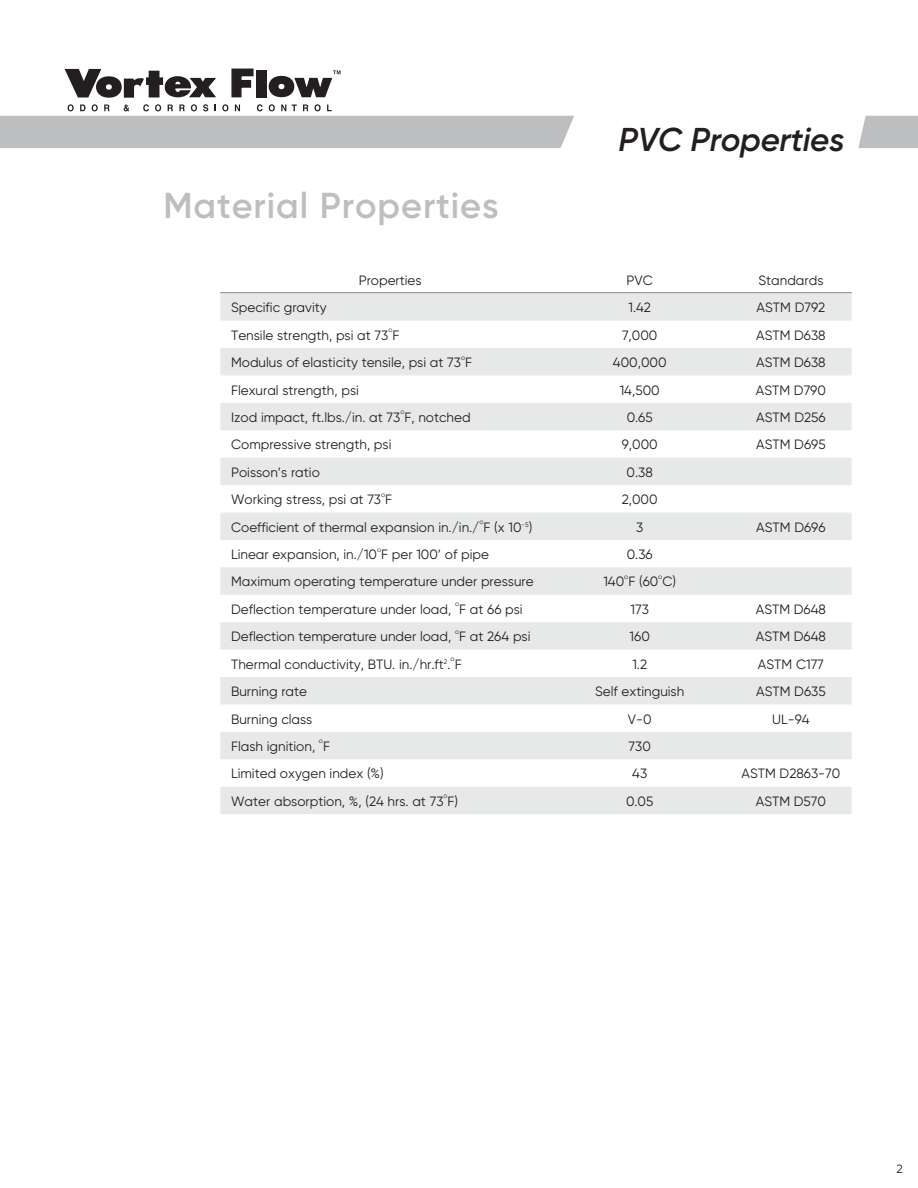
<style>
.page{position:relative;width:918px;height:1188px;background:#fff}
.page>*{position:absolute;margin:0;border:0;box-sizing:border-box;transform-origin:0 0}
.t1{font:600 36px "Gilroy";letter-spacing:.025em;color:#bcbec0}
.t2{font:italic 600 33px "Gilroy";letter-spacing:-.01em;color:#231f20}
.t3{font:13.5px "Gilroy";color:#231f20}
.t4{font:12px "Gilroy";color:#231f20}
.t5{font:6.75px "Gilroy";color:#231f20}
</style>
<div class="page">
<svg style="left:858px;top:116px;width:60px;height:32px;background:#c0c2c4"></svg>
<svg style="left:0;top:68px;width:574px;height:80px"></svg>
<svg style="left:220px;top:293px;width:632px;height:521px;fill:#e7e8e8"></svg>
<hr style="left:220px;top:292px;width:329px;height:1px;background:#949698">
<hr style="left:549px;top:292px;width:181px;height:1px;background:#949698">
<hr style="left:730px;top:292px;width:122px;height:1px;background:#949698">
<h1 class="t1" style="left:164px;top:183px;width:337px">Material Properties</h1>
<h2 class="t2" style="left:619px;top:119px;width:228px">PVC Properties</h2>
<p class="t3" style="left:359px;top:273px;width:64px">Properties</p>
<p class="t3" style="left:627px;top:273px;width:28px">PVC</p>
<p class="t3" style="left:758px;top:273px;width:67px">Standards</p>
<p class="t3" style="left:231px;top:299px;width:97px">Specific gravity</p>
<p class="t3" style="left:628px;top:299px;width:24px">1.42</p>
<p class="t3" style="left:757px;top:299px;width:70px">ASTM D792</p>
<p class="t3" style="left:231px;top:327px;width:170px">Tensile strength, psi at 73 F</p>
<p class="t5" style="left:388px;top:326px;width:6px">o</p>
<p class="t3" style="left:622px;top:327px;width:37px">7,000</p>
<p class="t3" style="left:756px;top:327px;width:71px">ASTM D638</p>
<p class="t3" style="left:231px;top:354px;width:242px">Modulus of elasticity tensile, psi at 73 F</p>
<p class="t5" style="left:461px;top:353px;width:6px">o</p>
<p class="t3" style="left:613px;top:354px;width:55px">400,000</p>
<p class="t3" style="left:756px;top:354px;width:71px">ASTM D638</p>
<p class="t3" style="left:231px;top:382px;width:129px">Flexural strength, psi</p>
<p class="t3" style="left:620px;top:382px;width:41px">14,500</p>
<p class="t3" style="left:756px;top:382px;width:72px">ASTM D790</p>
<p class="t3" style="left:231px;top:409px;width:241px">Izod impact, ft.lbs./in. at 73 F, notched</p>
<p class="t5" style="left:400px;top:408px;width:6px">o</p>
<p class="t3" style="left:627px;top:409px;width:28px">0.65</p>
<p class="t3" style="left:756px;top:409px;width:71px">ASTM D256</p>
<p class="t3" style="left:231px;top:436px;width:162px">Compressive strength, psi</p>
<p class="t3" style="left:622px;top:436px;width:37px">9,000</p>
<p class="t3" style="left:756px;top:436px;width:71px">ASTM D695</p>
<p class="t3" style="left:231px;top:464px;width:90px">Poisson’s ratio</p>
<p class="t3" style="left:627px;top:464px;width:28px">0.38</p>
<p class="t3" style="left:231px;top:491px;width:163px">Working stress, psi at 73 F</p>
<p class="t5" style="left:381px;top:490px;width:6px">o</p>
<p class="t3" style="left:622px;top:491px;width:37px">2,000</p>
<p class="t3" style="left:231px;top:519px;width:303px">Coefficient of thermal expansion in./in./ F (x 10<sup>-5</sup>)</p>
<p class="t5" style="left:479px;top:518px;width:6px">o</p>
<p class="t3" style="left:636px;top:519px;width:9px">3</p>
<p class="t3" style="left:756px;top:519px;width:71px">ASTM D696</p>
<p class="t3" style="left:231px;top:546px;width:259px">Linear expansion, in./10 F per 100’ of pipe</p>
<p class="t5" style="left:377px;top:545px;width:6px">o</p>
<p class="t3" style="left:627px;top:546px;width:27px">0.36</p>
<p class="t3" style="left:231px;top:574px;width:304px">Maximum operating temperature under pressure</p>
<p class="t3" style="left:603px;top:574px;width:74px">140 F (60 C)</p>
<p class="t5" style="left:624px;top:573px;width:6px">o</p>
<p class="t5" style="left:658px;top:573px;width:6px">o</p>
<p class="t3" style="left:231px;top:601px;width:222px">Deflection temperature under load,</p>
<p class="t5" style="left:455px;top:600px;width:6px">o</p>
<p class="t3" style="left:459px;top:601px;width:65px">F at 66 psi</p>
<p class="t3" style="left:631px;top:601px;width:20px">173</p>
<p class="t3" style="left:756px;top:601px;width:72px">ASTM D648</p>
<p class="t3" style="left:231px;top:628px;width:222px">Deflection temperature under load,</p>
<p class="t5" style="left:455px;top:627px;width:6px">o</p>
<p class="t3" style="left:459px;top:628px;width:73px">F at 264 psi</p>
<p class="t3" style="left:630px;top:628px;width:22px">160</p>
<p class="t3" style="left:756px;top:628px;width:72px">ASTM D648</p>
<p class="t3" style="left:231px;top:656px;width:232px">Thermal conductivity, BTU. in./hr.ft<sup>2</sup>. F</p>
<p class="t5" style="left:451px;top:655px;width:6px">o</p>
<p class="t3" style="left:632px;top:656px;width:16px">1.2</p>
<p class="t3" style="left:758px;top:656px;width:67px">ASTM C177</p>
<p class="t3" style="left:231px;top:683px;width:78px">Burning rate</p>
<p class="t3" style="left:595px;top:683px;width:91px">Self extinguish</p>
<p class="t3" style="left:756px;top:683px;width:71px">ASTM D635</p>
<p class="t3" style="left:231px;top:711px;width:83px">Burning class</p>
<p class="t3" style="left:628px;top:711px;width:25px">V-0</p>
<p class="t3" style="left:772px;top:711px;width:39px">UL-94</p>
<p class="t3" style="left:231px;top:738px;width:86px">Flash ignition,</p>
<p class="t5" style="left:319px;top:737px;width:6px">o</p>
<p class="t3" style="left:323px;top:738px;width:8px">F</p>
<p class="t3" style="left:629px;top:738px;width:24px">730</p>
<p class="t3" style="left:231px;top:765px;width:154px">Limited oxygen index (%)</p>
<p class="t3" style="left:632px;top:765px;width:16px">43</p>
<p class="t3" style="left:742px;top:765px;width:100px">ASTM D2863-70</p>
<p class="t3" style="left:231px;top:793px;width:229px">Water absorption, %, (24 hrs. at 73 F)</p>
<p class="t5" style="left:443px;top:792px;width:6px">o</p>
<p class="t3" style="left:626px;top:793px;width:29px">0.05</p>
<p class="t3" style="left:756px;top:793px;width:72px">ASTM D570</p>
<p class="t4" style="left:896px;top:1161px;width:8px">2</p>
</div>
